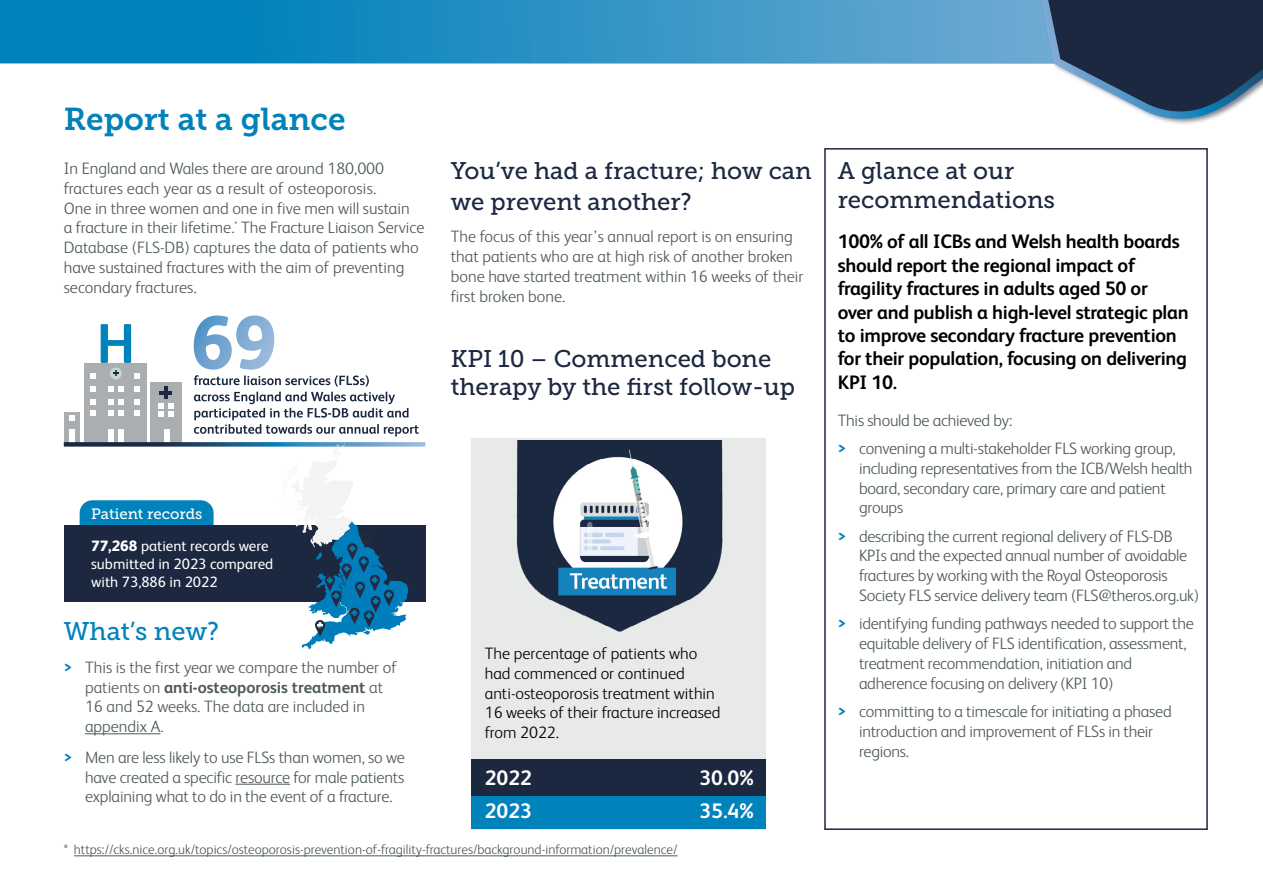
<style>
.page{position:relative;width:1263px;height:893px;background:#fff}
.page>*{position:absolute;margin:0;border:0;box-sizing:border-box;transform-origin:0 0}
.t1{font:31.5px "Museo Slab 700";color:#0082bb}
.t2{font:25.5px "Museo Slab 500";color:#0082bb}
.t3{font:24px/28.8px "Museo Slab 500";color:#1b2840}
.t4{font:700 21px "FS Albert";color:#fff}
.t5{font:700 19.5px/23.4px "FS Albert";letter-spacing:-.015em;color:#000}
.t6{font:300 16.5px/19.8px "FS Albert";letter-spacing:-.015em;color:#4d585a}
.t7{font:300 16.5px/19.8px "FS Albert";color:#000}
.t8{font:15px/18px "FS Albert";color:#fff}
.t9{font:15px "Museo Slab 500";color:#fff}
.t10{font:300 13.5px "FS Albert";color:#4d585a}
.s1{font-weight:800}
.s2{font-weight:700;color:#0082bb}
.s3{font-weight:700}
</style>
<div class="page">
<div style="left:824px;top:148px;width:384px;height:682px;border:2px solid #1c2840"></div>
<div style="left:471px;top:438px;width:294px;height:391px;background:#e8e9e9"></div>
<div style="left:471px;top:792px;width:294px;height:37px;background:#0082bb"></div>
<hr style="left:85px;top:733px;width:75px;height:1px;background:#4d585a">
<hr style="left:235px;top:784px;width:55px;height:1px;background:#4d585a">
<svg style="left:101px;top:324px;width:30px;height:39px"></svg>
<div style="left:84px;top:363px;width:63px;height:81px;background:#abaeb0"></div>
<div style="left:150px;top:382px;width:31px;height:62px;background:#abaeb0"></div>
<div style="left:64px;top:413px;width:15px;height:31px;background:#abaeb0"></div>
<div style="left:108px;top:429px;width:6px;height:15px;background:#fff"></div>
<div style="left:164px;top:429px;width:6px;height:15px;background:#fff"></div>
<div style="left:69px;top:429px;width:5px;height:15px;background:#fff"></div>
<svg style="left:69px;top:416px;width:5px;height:5px"></svg>
<svg style="left:158px;top:403px;width:15px;height:14px"></svg>
<svg style="left:91px;top:373px;width:5px;height:6px"></svg>
<svg style="left:134px;top:373px;width:6px;height:6px"></svg>
<svg style="left:91px;top:399px;width:5px;height:17px"></svg>
<svg style="left:108px;top:399px;width:16px;height:17px"></svg>
<svg style="left:134px;top:399px;width:6px;height:17px"></svg>
<svg style="left:91px;top:386px;width:5px;height:6px"></svg>
<svg style="left:108px;top:386px;width:16px;height:6px"></svg>
<svg style="left:134px;top:386px;width:6px;height:6px"></svg>
<div style="left:118px;top:429px;width:6px;height:15px;background:#fff"></div>
<div style="left:110px;top:368px;width:12px;height:11px;background:#d0d3d3;border-radius:50%"></div>
<svg style="left:113px;top:371px;width:5px;height:5px"></svg>
<hr style="left:159px;top:391px;width:13px;height:4px;background:#1c2840">
<hr style="left:164px;top:387px;width:4px;height:12px;background:#1c2840">
<svg style="left:64px;top:442px;width:361px;height:5px"></svg>
<svg style="left:194px;top:315px;width:225px;height:122px"></svg>
<div style="left:80px;top:500px;width:134px;height:52px;background:#0082bb;border-radius:13px"></div>
<div style="left:64px;top:526px;width:361px;height:76px;background:#1c2840"></div>
<svg style="left:280px;top:443px;width:128px;height:206px"></svg>
<img style="left:516px;top:440px;width:207px;height:192px">
<svg style="left:0;top:0;width:1030px;height:63px;background:#2991c3"></svg>
<div style="left:1030px;top:0;width:233px;height:125px;background:#1c2840;opacity:.6"></div>
<svg style="left:1033px;top:0;width:230px;height:124px"></svg>
<div style="left:471px;top:759px;width:294px;height:37px;background:#1c2840"></div>
<hr style="left:74px;top:855px;width:603px;height:1px;background:#4d585a">
<h1 class="t1" style="left:64px;top:101px;width:283px">Report at a glance</h1>
<p class="t6" style="left:64px;top:158px;width:362px">In England and Wales there are around 180,000 fractures each year as a result of osteoporosis.<br>One in three women and one in five men will sustain<br>a fracture in their lifetime.<sup>*</sup> The Fracture Liaison Service Database (FLS-DB) captures the data of patients who have sustained fractures with the aim of preventing secondary fractures.</p>
<h3 class="t3" style="left:451px;top:156px;width:363px;line-height:30.6px">You’ve had a fracture; how can we prevent another?</h3>
<p class="t6" style="left:451px;top:227px;width:354px">The focus of this year’s annual report is on ensuring that patients who are at high risk of another broken bone have started treatment within 16 weeks of their first broken bone.</p>
<h3 class="t3" style="left:451px;top:344px;width:346px">KPI 10 – Commenced bone therapy by the first follow-up</h3>
<p class="t9" style="left:91px;top:506px;width:113px">Patient records</p>
<p class="t8" style="left:91px;top:536px;width:184px"><span class="s1">77,268</span> patient records were submitted in 2023 compared with 73,886 in 2022</p>
<h2 class="t2" style="left:64px;top:617px;width:157px">What’s new?</h2>
<p class="t6" style="left:85px;top:657px;width:313px;text-indent:-21px"><span class="s2">&gt;</span> This is the first year we compare the number of patients on <span class="s3">anti-osteoporosis treatment</span> at 16 and 52 weeks. The data are included in appendix A.</p>
<p class="t6" style="left:85px;top:747px;width:321px;text-align:justify;text-indent:-21px"><span class="s2">&gt;</span> Men are less likely to use FLSs than women, so we have created a specific resource for male patients explaining what to do in the event of a fracture.</p>
<p class="t7" style="left:485px;top:643px;width:237px">The percentage of patients who had commenced or continued anti-osteoporosis treatment within<br>16 weeks of their fracture increased from 2022.</p>
<p class="t4" style="left:485px;top:765px;width:49px">2022</p>
<p class="t4" style="left:699px;top:765px;width:56px">30.0%</p>
<p class="t4" style="left:485px;top:799px;width:49px">2023</p>
<p class="t4" style="left:699px;top:799px;width:56px">35.4%</p>
<p class="t10" style="left:64px;top:842px;width:615px">* https://cks.nice.org.uk/topics/osteoporosis-prevention-of-fragility-fractures/background-information/prevalence/</p>
<h3 class="t3" style="left:838px;top:157px;width:219px">A glance at our recommendations</h3>
<p class="t5" style="left:838px;top:230px;width:352px">100% of all ICBs and Welsh health boards should report the regional impact of fragility fractures in adults aged 50 or<br>over and publish a high-level strategic plan to improve secondary fracture prevention for their population, focusing on delivering KPI 10.</p>
<p class="t6" style="left:838px;top:406px;width:339px;line-height:28.3px">This should be achieved by:<br><span class="s2">&gt;</span> convening a multi-stakeholder FLS working group,</p>
<p class="t6" style="left:859px;top:458px;width:335px">including representatives from the ICB/Welsh health board, secondary care, primary care and patient groups</p>
<p class="t6" style="left:859px;top:526px;width:342px;text-indent:-21px"><span class="s2">&gt;</span> describing the current regional delivery of FLS-DB KPIs and the expected annual number of avoidable fractures by working with the Royal Osteoporosis Society FLS service delivery team (FLS@theros.org.uk)</p>
<p class="t6" style="left:859px;top:614px;width:336px;text-indent:-21px"><span class="s2">&gt;</span> identifying funding pathways needed to support the equitable delivery of FLS identification, assessment, treatment recommendation, initiation and adherence focusing on delivery (KPI 10)</p>
<p class="t6" style="left:859px;top:701px;width:314px;text-indent:-21px"><span class="s2">&gt;</span> committing to a timescale for initiating a phased introduction and improvement of FLSs in their regions.</p>
</div>
